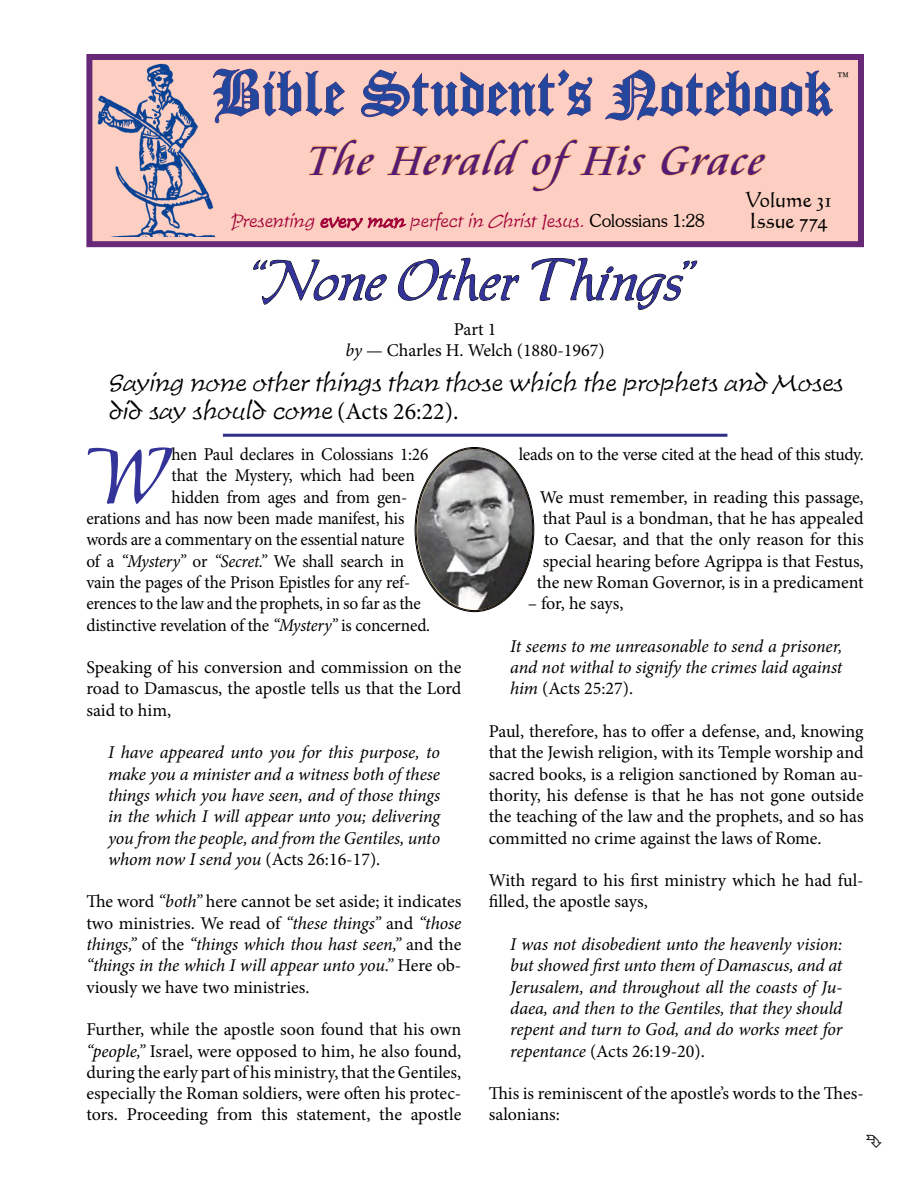
<style>
.page{position:relative;width:918px;height:1188px;background:#fff}
.page>*{position:absolute;margin:0;border:0;box-sizing:border-box;transform-origin:0 0}
.t1{font:73.8px "Allure SSK";color:#339;scale:.96 1}
.t2{font:69px "Cloister Black BT";color:#24479e}
.t3{font:54px "Allure SSK";color:#339}
.t4{font:italic 45px "Cataneo BT";color:#541b74}
.t5{font:italic 24px/28.8px "Time Scr D Ligh";color:#000}
.t6{font:21px "Calligraphic 421 BT Roman B";letter-spacing:-.01em;color:#000}
.t7{font:18px/21.3px "Minion Pro";letter-spacing:-.005em;color:#000;text-align:justify}
.t8{font:italic 18px/21.3px "Minion Pro";letter-spacing:-.005em;color:#000;text-align:justify}
.t9{font:18px "Minion Pro";letter-spacing:-.005em;color:#000;scale:.96 1}
.t10{font:italic 18px "Time Scr D Ligh";color:#a20037}
.t11{font:18px "Minion Pro";letter-spacing:-.025em;color:#000}
.t12{font:300 18px "Souvenir IT Cby BT";color:#000}
.s1{font-family:"Souvenir IT Cby BT";font-weight:300;font-style:normal;color:#000}
.s2{font-style:italic}
.s3{font-family:"Minion Pro";font-style:normal}
.s4{font-style:normal}
</style>
<div class="page">
<div style="left:86px;top:54px;width:778px;height:193px;background:#fccfc2;border:6px solid #672878"></div>
<svg style="left:215px;top:68px;width:130px;height:56px"></svg>
<svg style="left:361px;top:69px;width:232px;height:48px"></svg>
<svg style="left:605px;top:69px;width:228px;height:52px"></svg>
<svg style="left:308px;top:138px;width:67px;height:38px"></svg>
<svg style="left:386px;top:138px;width:260px;height:54px"></svg>
<svg style="left:661px;top:145px;width:105px;height:31px"></svg>
<svg style="left:320px;top:216px;width:87px;height:15px"></svg>
<img style="left:97px;top:64px;width:118px;height:172px">
<img style="left:415px;top:448px;width:118px;height:163px">
<hr style="left:223px;top:434px;width:504px;height:3px;background:#2b3086">
<svg style="left:253px;top:259px;width:134px;height:46px"></svg>
<svg style="left:398px;top:258px;width:122px;height:43px"></svg>
<svg style="left:531px;top:258px;width:166px;height:52px"></svg>
<h2 class="t2" style="left:212px;top:51px;width:621px">Bible Student’s Notebook</h2>
<p class="t12" style="left:836px;top:67px;width:16px">™</p>
<h3 class="t4" style="left:305px;top:132px;width:469px">The Herald ofHis Grace</h3>
<p class="t6" style="left:745px;top:186px;width:88px">Volume 31</p>
<p class="t10" style="left:231px;top:211px;width:476px">Presenting every man perfect in Christ Jesus. <span class="s1">C o l o s s i a n s 1: 2 8</span></p>
<p class="t6" style="left:749px;top:207px;width:80px">Issue 774</p>
<h3 class="t3" style="left:254px;top:258px;width:444px">“None Other Things”</h3>
<p class="t7" style="left:346px;top:318px;width:261px;text-align:center">Part 1<br><span class="s2">by</span> — Charles H. Welch (1880-1967)</p>
<h3 class="t5" style="left:108px;top:369px;width:741px">Say ing none otherthings than those w hich the prophets and Moses did say should come <span class="s3">( A c t s 2 6 : 2 2 ) .</span></h3>
<h1 class="t1" style="left:86px;top:446px;width:91px">W</h1>
<p class="t9" style="left:172px;top:442px;width:269px">hen Paul declares in Colossians 1:26</p>
<p class="t9" style="left:172px;top:464px;width:255px">that the Mystery, which had been</p>
<p class="t9" style="left:172px;top:485px;width:247px">hidden from ages and from gen-</p>
<p class="t9" style="left:86px;top:506px;width:333px">erations and has now been made manifest, his</p>
<p class="t9" style="left:86px;top:528px;width:333px">words are a commentary on the essential nature</p>
<p class="t9" style="left:86px;top:549px;width:333px">of a <span class="s2">“Mystery”</span> or <span class="s2">“Secret.”</span> We shall search in</p>
<p class="t9" style="left:86px;top:570px;width:339px">vain the pages of the Prison Epistles for any ref-</p>
<p class="t9" style="left:86px;top:592px;width:350px">erences to the law and the prophets, in so far as the</p>
<p class="t9" style="left:86px;top:613px;width:360px">distinctive revelation of the <span class="s2">“Mystery”</span> is concerned.</p>
<p class="t7" style="left:86px;top:657px;width:377px">Speaking of his conversion and commission on the road to Damascus, the apostle tells us that the Lord said to him,</p>
<p class="t8" style="left:108px;top:742px;width:334px">I have appeared unto you for this purpose, to make you a minister and a witness both of these things which you have seen, and of those things in the which I will appear unto you; delivering you from the people, and from the Gentiles, unto whom now I send you <span class="s4">(Acts 26:16-17).</span></p>
<p class="t7" style="left:86px;top:891px;width:377px">The word <span class="s2">“both”</span> here cannot be set aside; it indicates two ministries. We read of <span class="s2">“these things”</span> and <span class="s2">“those things,”</span> of the <span class="s2">“things which thou hast seen,”</span> and the <span class="s2">“things in the which I will appear unto you.”</span> Here ob&shy;viously we have two ministries.</p>
<p class="t7" style="left:86px;top:1019px;width:377px">Further, while the apostle soon found that his own <span class="s2">“people,”</span> Israel, were opposed to him, he also found, during the early part of his ministry, that the Gentiles, especially the Roman soldiers, were often his protec&shy;tors. Proceeding from this statement, the apostle</p>
<p class="t11" style="left:519px;top:442px;width:347px">leads on to the verse cited at the head of this study.</p>
<p class="t7" style="left:537px;top:486px;width:329px;text-align:center">We must remember, in reading this passage, that Paul is a bondman, that he has appealed to Caesar, and that the only reason for this special hearing before Agrippa is that Festus, the new Roman Governor, is in a predicament</p>
<p class="t7" style="left:528px;top:593px;width:97px">– for, he says,</p>
<p class="t8" style="left:510px;top:635px;width:334px">It seems to me unreasonable to send a prisoner, and not withal to signify the crimes laid against him <span class="s4">(Acts 25:27).</span></p>
<p class="t7" style="left:489px;top:721px;width:376px">Paul, therefore, has to offer a defense, and, knowing that the Jewish religion, with its Temple worship and sacred books, is a religion sanctioned by Roman au&shy;thority, his defense is that he has not gone outside the teaching of the law and the prophets, and so has committed no crime against the laws of Rome.</p>
<p class="t7" style="left:489px;top:870px;width:377px">With regard to his first ministry which he had ful&shy;filled, the apostle says,</p>
<p class="t8" style="left:510px;top:934px;width:334px">I was not disobedient unto the heavenly vision: but showed first unto them of Damascus, and at Jerusalem, and throughout all the coasts of Ju&shy;daea, and then to the Gentiles, that they should repent and turn to God, and do works meet for repentance <span class="s4">(Acts 26:19-20).</span></p>
<p class="t7" style="left:489px;top:1083px;width:377px">This is reminiscent of the apostle’s words to the Thes&shy;salonians:</p>
</div>
